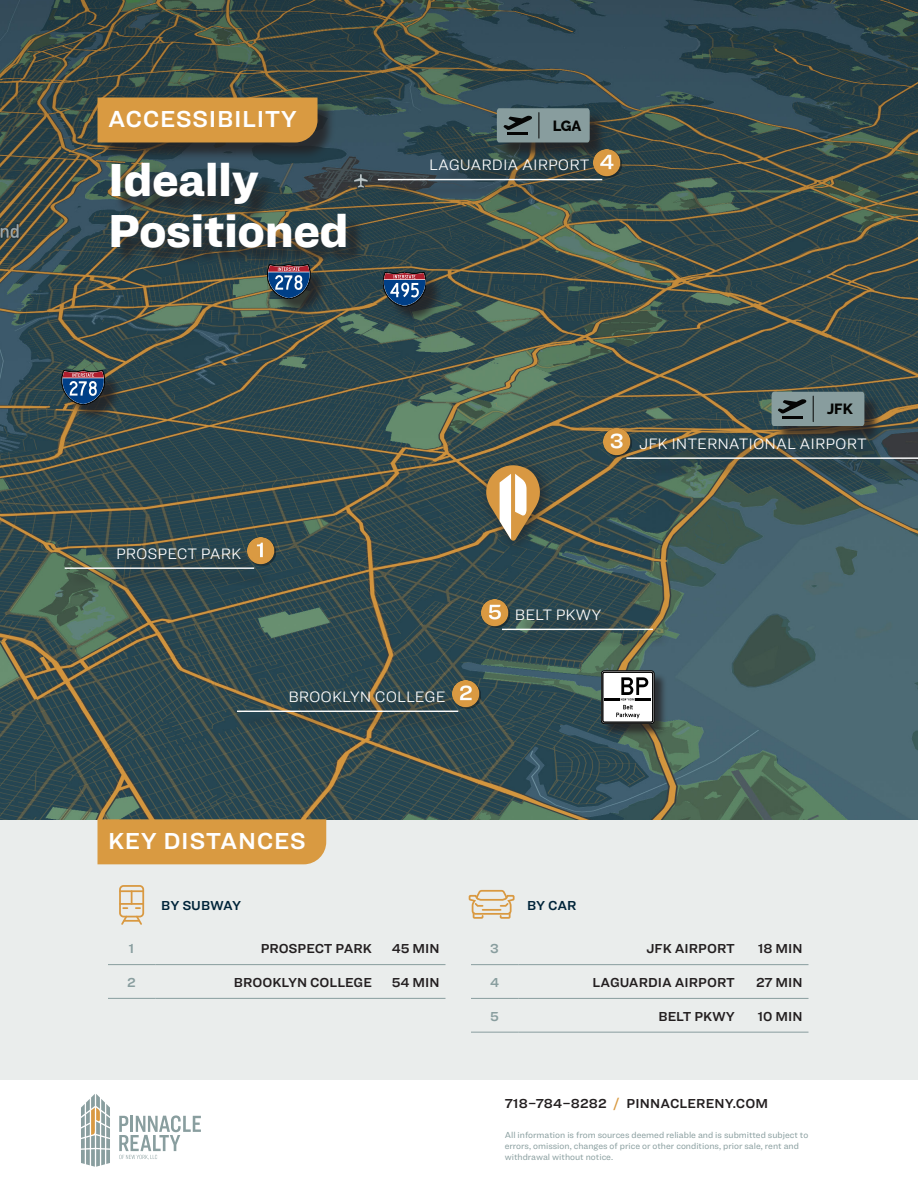
<style>
.page{position:relative;width:918px;height:1188px;background:#fff}
.page>*{position:absolute;margin:0;border:0;box-sizing:border-box;transform-origin:0 0}
.H1_Building_Title_32pt_Black_Dark_Blue{font:900 48px/51px "Ringside";letter-spacing:-.01em;color:#fff}
.Listing_Type_16pt_Semibold_Paper__rule_G{font:600 24px "Ringside";letter-spacing:.025em;color:#fff}
.Mao__Flag__right{font:300 15.75px "Ringside";color:#fff}
.Mao__Flag__left{font:300 15.75px "Ringside";color:#fff}
.t1{font:800 14.7px "Raleway";color:#040503}
.Location_Description_Right{font:600 13.5px "Ringside";color:#231f20}
.Number{font:600 13.5px "Ringside";letter-spacing:-.01em;color:#002439}
.Milage{font:600 13.5px "Ringside";color:#231f20}
.Number-2{font:600 13.5px "Ringside";color:#889d9e}
.t2{font:9px/10.8px "Ringside";color:#889d9e}
.s1{color:#d99a41}
</style>
<div class="page">
<svg style="left:119px;top:1115px;width:82px;height:45px"></svg>
<svg style="left:81px;top:1094px;width:29px;height:73px"></svg>
<div style="left:0;top:0;width:918px;height:1080px;background:#eaedec"></div>
<img style="left:0;top:0;width:918px;height:819px">
<div style="left:477px;top:456px;width:79px;height:100px;background:#231f20;opacity:.75"></div>
<svg style="left:486px;top:465px;width:54px;height:76px;background:#ab9570"></svg>
<div style="left:65px;top:373px;width:57px;height:49px;background:#231f20;opacity:.75"></div>
<svg style="left:62px;top:370px;width:43px;height:35px;background:#4d5778"></svg>
<div style="left:270px;top:267px;width:57px;height:49px;background:#231f20;opacity:.75"></div>
<svg style="left:267px;top:266px;width:43px;height:33px"></svg>
<div style="left:68px;top:551px;width:203px;height:36px;background:#231f20;opacity:.75"></div>
<hr style="left:65px;top:567px;width:189px;height:2px;background:#fff">
<div style="left:240px;top:694px;width:235px;height:36px;background:#231f20;opacity:.75"></div>
<hr style="left:237px;top:711px;width:221px;height:1px;background:#fff">
<div style="left:500px;top:111px;width:107px;height:49px;background:#231f20;opacity:.75"></div>
<svg style="left:497px;top:108px;width:93px;height:34px;background:#7c8f90"></svg>
<div style="left:381px;top:162px;width:238px;height:36px;background:#231f20;opacity:.75"></div>
<hr style="left:378px;top:179px;width:224px;height:1px;background:#fff">
<div style="left:386px;top:275px;width:57px;height:49px;background:#231f20;opacity:.75"></div>
<svg style="left:383px;top:272px;width:43px;height:34px"></svg>
<div style="left:774px;top:394px;width:108px;height:50px;background:#231f20;opacity:.75"></div>
<svg style="left:772px;top:392px;width:92px;height:34px;background:#7d9091"></svg>
<div style="left:630px;top:441px;width:288px;height:36px;background:#231f20;opacity:.75"></div>
<hr style="left:626px;top:457px;width:292px;height:2px;background:#fff">
<div style="left:98px;top:819px;width:228px;height:45px;background:#d99a41"></div>
<hr style="left:108px;top:964px;width:47px;height:1px;background:#889d9e">
<hr style="left:155px;top:964px;width:223px;height:1px;background:#889d9e">
<hr style="left:378px;top:964px;width:68px;height:1px;background:#889d9e">
<hr style="left:108px;top:998px;width:47px;height:1px;background:#889d9e">
<hr style="left:155px;top:998px;width:223px;height:1px;background:#889d9e">
<hr style="left:378px;top:998px;width:68px;height:1px;background:#889d9e">
<div style="left:119px;top:885px;width:25px;height:32px;border:2px solid #d99941;border-radius:4px"></div>
<hr style="left:120px;top:890px;width:23px;height:2px;background:#d99941">
<svg style="left:120px;top:891px;width:24px;height:34px"></svg>
<svg style="left:469px;top:890px;width:46px;height:29px"></svg>
<hr style="left:471px;top:964px;width:47px;height:1px;background:#889d9e">
<hr style="left:518px;top:964px;width:223px;height:1px;background:#889d9e">
<hr style="left:741px;top:964px;width:67px;height:1px;background:#889d9e">
<hr style="left:471px;top:998px;width:47px;height:1px;background:#889d9e">
<hr style="left:518px;top:998px;width:223px;height:1px;background:#889d9e">
<hr style="left:741px;top:998px;width:67px;height:1px;background:#889d9e">
<hr style="left:471px;top:1032px;width:47px;height:1px;background:#889d9e">
<hr style="left:518px;top:1032px;width:223px;height:1px;background:#889d9e">
<hr style="left:741px;top:1032px;width:67px;height:1px;background:#889d9e">
<div style="left:505px;top:612px;width:165px;height:36px;background:#231f20;opacity:.75"></div>
<hr style="left:502px;top:629px;width:151px;height:1px;background:#fff">
<div style="left:603px;top:672px;width:65px;height:65px;background:#231f20;opacity:.75"></div>
<div style="left:601px;top:671px;width:53px;height:53px;border:1px solid #000;border-radius:3px"></div>
<svg style="left:602px;top:672px;width:51px;height:51px;background:#bfbfbf"></svg>
<div style="left:100px;top:100px;width:265px;height:166px;background:#231f20;opacity:.75"></div>
<div style="left:98px;top:98px;width:220px;height:44px;background:#d99a41"></div>
<img style="left:248px;top:538px;width:28px;height:28px">
<img style="left:481px;top:600px;width:28px;height:28px">
<img style="left:594px;top:150px;width:28px;height:28px">
<img style="left:603px;top:429px;width:28px;height:28px">
<img style="left:452px;top:681px;width:28px;height:28px">
<p class="Listing_Type_16pt_Semibold_Paper__rule_G" style="left:108px;top:101px;width:191px">ACCESSIBILITY</p>
<p class="H1_Building_Title_32pt_Black_Dark_Blue" style="left:108px;top:153px;width:242px">Ideally<br>Positioned</p>
<p class="t1" style="left:553px;top:117px;width:30px">LGA</p>
<p class="Mao__Flag__right" style="left:429px;top:154px;width:162px">LAGUARDIA AIRPORT</p>
<p class="Mao__Flag__right" style="left:116px;top:542px;width:127px">PROSPECT PARK</p>
<p class="Mao__Flag__right" style="left:288px;top:686px;width:159px">BROOKLYN COLLEGE</p>
<p class="Listing_Type_16pt_Semibold_Paper__rule_G" style="left:108px;top:823px;width:199px">KEY DISTANCES</p>
<p class="Number" style="left:161px;top:896px;width:81px">BY SUBWAY</p>
<p class="t1" style="left:827px;top:401px;width:27px">JFK</p>
<p class="Mao__Flag__left" style="left:639px;top:432px;width:229px">JFK INTERNATIONAL AIRPORT</p>
<p class="Mao__Flag__left" style="left:515px;top:604px;width:88px">BELT PKWY</p>
<p class="Number" style="left:527px;top:895px;width:51px">BY CAR</p>
<p class="Number-2" style="left:129px;top:939px;width:7px">1</p>
<p class="Location_Description_Right" style="left:261px;top:939px;width:113px">PROSPECT PARK</p>
<p class="Milage" style="left:392px;top:939px;width:49px">45 MIN</p>
<p class="Number-2" style="left:127px;top:972px;width:10px">2</p>
<p class="Location_Description_Right" style="left:234px;top:972px;width:140px">BROOKLYN COLLEGE</p>
<p class="Milage" style="left:392px;top:972px;width:49px">54 MIN</p>
<h3 class="Number-2" style="left:490px;top:939px;width:10px">3</h3>
<h3 class="Location_Description_Right" style="left:646px;top:939px;width:90px">JFK AIRPORT</h3>
<h3 class="Location_Description_Right" style="left:758px;top:939px;width:46px">18 MIN</h3>
<h3 class="Number-2" style="left:490px;top:972px;width:11px">4</h3>
<h3 class="Location_Description_Right" style="left:593px;top:972px;width:144px">LAGUARDIA AIRPORT</h3>
<h3 class="Location_Description_Right" style="left:756px;top:972px;width:48px">27 MIN</h3>
<h3 class="Number-2" style="left:490px;top:1006px;width:10px">5</h3>
<h3 class="Location_Description_Right" style="left:658px;top:1006px;width:78px">BELT PKWY</h3>
<h3 class="Location_Description_Right" style="left:758px;top:1006px;width:46px">10 MIN</h3>
<h3 class="Location_Description_Right" style="left:505px;top:1093px;width:265px">718–784–8282 <span class="s1">/</span> PINNACLERENY.COM</h3>
<p class="t2" style="left:505px;top:1130px;width:305px">All information is from sources deemed reliable and is submitted subject to errors, omission, changes of price or other conditions, prior sale, rent and withdrawal without notice.</p>
</div>
